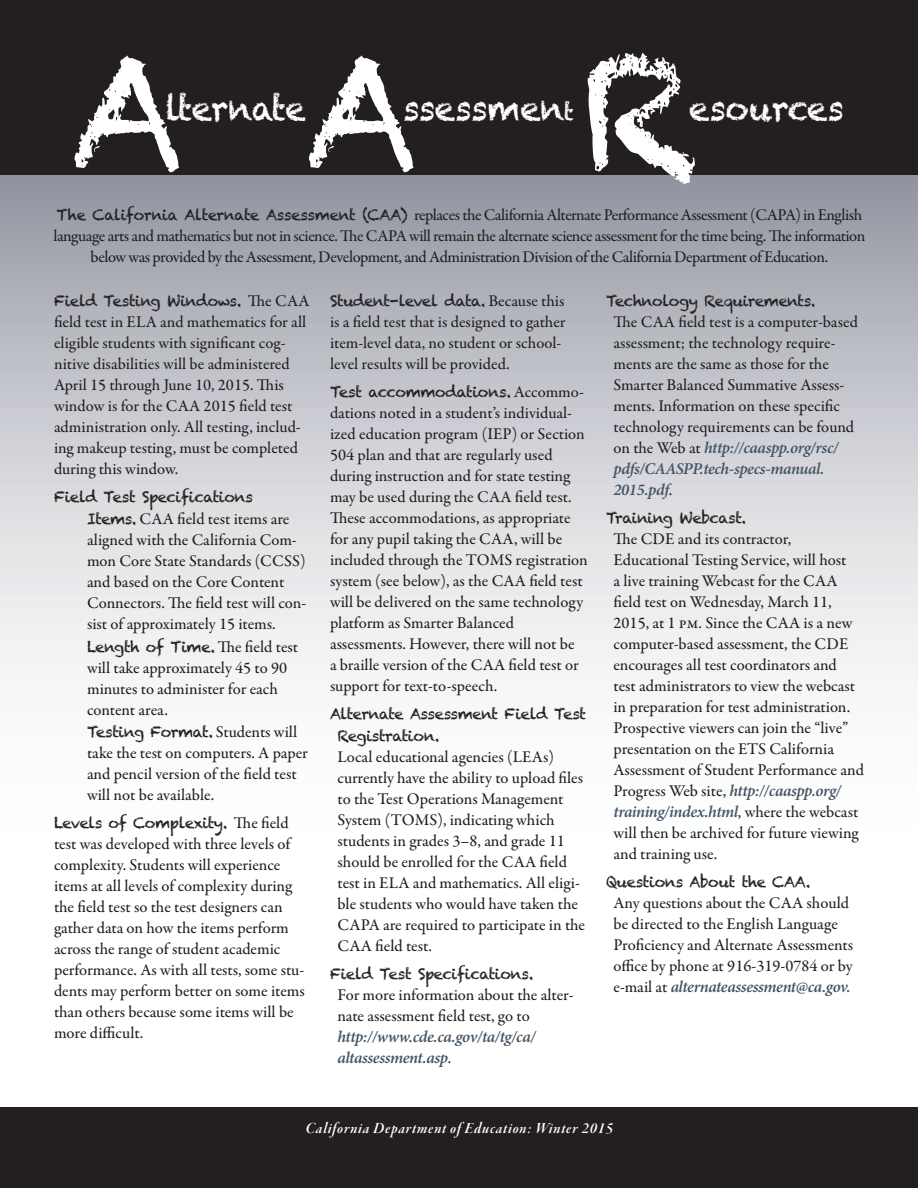
<style>
.page{position:relative;width:918px;height:1188px;background:#fff}
.page>*{position:absolute;margin:0;border:0;box-sizing:border-box;transform-origin:0 0}
.t1{font:153px "Chalkduster";color:#fff}
.t2{font:34.5px "Chalkduster";letter-spacing:-.02em;color:#fff;scale:.95 1}
.CAA_resources{font:500 16.5px/21px "Garamond Premr Pro";color:#231f20}
.straight_text{font:500 16.5px/21px "Garamond Premr Pro";letter-spacing:-.005em;color:#231f20}
.straight_text-2{font:500 16.5px/21px "Garamond Premr Pro";letter-spacing:-.03em;color:#231f20;text-align:center}
.indents{font:500 16.5px/21px "Garamond Premr Pro";color:#231f20}
.straight_text-3{font:16.5px "Garamond Premr Pro Smbd It Disp";letter-spacing:.05em;color:#fff}
.straight_text-4{font:15px "Chalkduster";letter-spacing:-.035em;color:#231f20}
.CAA_resources-2{font:15px/22.5px "Chalkduster";letter-spacing:-.035em;color:#231f20}
.indents-2{font:15px "Chalkduster";letter-spacing:-.04em;color:#231f20}
.s1{font-size:24px}
.s2{font-family:"Chalkduster";font-weight:400;font-size:15px}
.s3{font-family:"Garamond Premr Pro";font-weight:500;font-size:16.5px}
.s4{font-family:"Minion Pro";font-weight:600;font-style:italic;color:#435464}
</style>
<div class="page">
<svg style="left:0;top:175px;width:918px;height:505px;background:#c9cbd0"></svg>
<div style="left:0;top:1108px;width:918px;height:80px;background:#231f20"></div>
<div style="left:0;top:0;width:918px;height:175px;background:#231f20"></div>
<p class="t1" style="left:71px;top:23px;width:115px">A</p>
<p class="t1" style="left:305px;top:23px;width:115px">A</p>
<p class="t2" style="left:166px;top:88px;width:149px">lternate</p>
<p class="t2" style="left:403px;top:88px;width:182px">ssessmen<span class="s1">t</span></p>
<p class="t1" style="left:579px;top:23px;width:121px">R</p>
<p class="t2" style="left:689px;top:88px;width:165px">esources</p>
<p class="straight_text-2" style="left:54px;top:205px;width:813px"><span class="s2">The California Alternate Assessment (CAA)</span> replaces the California Alternate Performance Assessment (CAPA) in English language arts and mathematics but not in science. The CAPA will remain the alternate science assessment for the time being. The information below was provided by the Assessment, Development, and Administration Division of the California Department of Education.</p>
<p class="straight_text-4" style="left:54px;top:292px;width:257px">Field Testing Windows. <span class="s3">The CAA</span></p>
<p class="straight_text" style="left:54px;top:311px;width:254px">field test in ELA and mathematics for all eligible students with significant cog&shy;nitive disabilities will be administered April 15 through June 10, 2015. This window is for the CAA 2015 field test administration only. All testing, includ&shy;ing makeup testing, must be completed during this window.</p>
<p class="straight_text-4" style="left:54px;top:488px;width:201px">Field Test Specifications</p>
<p class="indents" style="left:87px;top:509px;width:221px"><span class="s2">Items.</span> CAA field test items are aligned with the California Com&shy;mon Core State Standards (CCSS) and based on the Core Content<br>Connectors. The field test will con&shy;sist of approximately 15 items.</p>
<p class="indents-2" style="left:87px;top:638px;width:213px">Length of Time. <span class="s3">The field test</span></p>
<p class="indents" style="left:87px;top:657px;width:202px">will take approximately 45 to 90 minutes to administer for each content area.</p>
<p class="indents-2" style="left:87px;top:723px;width:212px">Testing Format. <span class="s3">Students will</span></p>
<p class="indents" style="left:87px;top:743px;width:222px">take the test on computers. A paper and pencil version of the field test will not be available.</p>
<p class="straight_text-4" style="left:54px;top:814px;width:236px">Levels of Complexity. <span class="s3">The field</span></p>
<p class="straight_text" style="left:54px;top:834px;width:252px">test was developed with three levels of complexity. Students will experience items at all levels of complexity during the field test so the test designers can gather data on how the items perform across the range of student academic performance. As with all tests, some stu&shy;dents may perform better on some items than others because some items will be more difficult.</p>
<p class="straight_text-4" style="left:330px;top:292px;width:236px">Student-level data. <span class="s3">Because this</span></p>
<p class="straight_text" style="left:330px;top:311px;width:237px">is a field test that is designed to gather item-level data, no student or school&shy;level results will be provided.</p>
<p class="straight_text-4" style="left:330px;top:383px;width:256px">Test accommodations. <span class="s3">Accommo-</span></p>
<p class="straight_text" style="left:330px;top:402px;width:259px">dations noted in a student’s individual&shy;ized education program (IEP) or Section 504 plan and that are regularly used during instruction and for state testing may be used during the CAA field test.<br>These accommodations, as appropriate for any pupil taking the CAA, will be included through the TOMS registration system (see below), as the CAA field test will be delivered on the same technology platform as Smarter Balanced assessments. However, there will not be<br>a braille version of the CAA field test or support for text-to-speech.</p>
<p class="CAA_resources-2" style="left:338px;top:702px;width:250px;text-indent:-8px">Alternate Assessment Field Test<br>Registration.</p>
<p class="CAA_resources" style="left:338px;top:747px;width:249px">Local educational agencies (LEAs) currently have the ability to upload files to the Test Operations Management System (TOMS), indicating which students in grades 3–8, and grade 11 should be enrolled for the CAA field test in ELA and mathematics. All eligi&shy;ble students who would have taken the CAPA are required to participate in the CAA field test.</p>
<p class="CAA_resources-2" style="left:330px;top:962px;width:205px">Field Test Specifications.</p>
<p class="CAA_resources" style="left:338px;top:985px;width:238px">For more information about the alter&shy;nate assessment field test, go to <span class="s4">http://www.cde.ca.gov/ta/tg/ca/ altassessment.asp</span>.</p>
<p class="CAA_resources-2" style="left:606px;top:289px;width:211px">Technology Requirements.</p>
<p class="CAA_resources" style="left:614px;top:311px;width:246px">The CAA field test is a computer-based assessment; the technology require&shy;ments are the same as those for the Smarter Balanced Summative Assess&shy;ments. Information on these specific technology requirements can be found on the Web at <span class="s4">http://caaspp.org/rsc/ pdfs/CAASPP.tech-specs-manual.<br>2015.pdf</span>.</p>
<p class="CAA_resources-2" style="left:606px;top:506px;width:142px">Training Webcast.</p>
<p class="CAA_resources" style="left:614px;top:528px;width:252px">The CDE and its contractor, Educational Testing Service, will host<br>a live training Webcast for the CAA field test on Wednesday, March 11, 2015, at 1 pm. Since the CAA is a new computer-based assessment, the CDE encourages all test coordinators and<br>test administrators to view the webcast in preparation for test administration.<br>Prospective viewers can join the “live” presentation on the ETS California Assessment of Student Performance and Progress Web site, <span class="s4">http://caaspp.org/ training/index.html</span>, where the webcast will then be archived for future viewing and training use.</p>
<p class="CAA_resources-2" style="left:606px;top:870px;width:206px">Questions About the CAA.</p>
<p class="CAA_resources" style="left:614px;top:892px;width:241px">Any questions about the CAA should be directed to the English Language Proficiency and Alternate Assessments office by phone at 916-319-0784 or by e-mail at <span class="s4">alternateassessment@ca.gov.</span></p>
<p class="straight_text-3" style="left:306px;top:1119px;width:309px">California Department of Education: Winter 2015</p>
</div>
